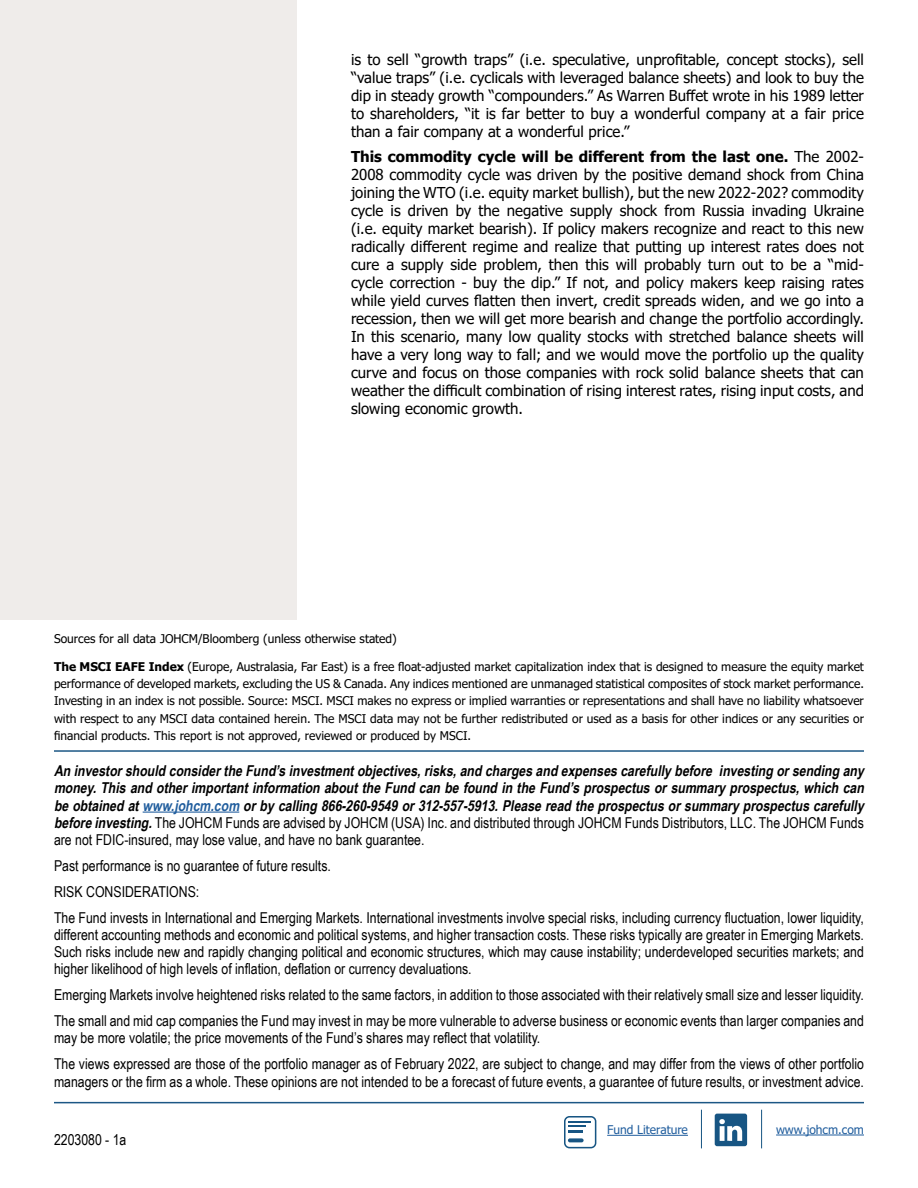
<style>
.page{position:relative;width:918px;height:1188px;background:#fff}
.page>*{position:absolute;margin:0;border:0;box-sizing:border-box;transform-origin:0 0}
.t1{font:15px/18px "Tahoma";color:#000;text-align:justify}
.t2{font:15px/26px "Arial Narrow";color:#000}
.t3{font:italic 700 15px/17.2px "Arial Narrow";color:#000}
.t4{font:12px/17.2px "Tahoma";color:#000;text-align:justify}
.t5{font:12px "Tahoma";color:#215e9e}
.s1{font-weight:700}
.s2{color:#215e9e}
.s3{font-weight:400;font-style:normal}
</style>
<div class="page">
<hr style="left:143px;top:812px;width:96px;height:1px;background:#215e9e">
<hr style="left:54px;top:750px;width:810px;height:2px;background:#1c5785">
<hr style="left:54px;top:1102px;width:810px;height:1px;background:#1c5785">
<svg style="left:715px;top:1114px;width:32px;height:32px"></svg>
<hr style="left:776px;top:1135px;width:88px;height:1px;background:#215e9e">
<hr style="left:761px;top:1110px;width:1px;height:38px;background:#175583">
<div style="left:0;top:0;width:297px;height:620px;background:#efecea"></div>
<hr style="left:701px;top:1110px;width:1px;height:38px;background:#175583">
<svg style="left:564px;top:1116px;width:32px;height:32px"></svg>
<hr style="left:607px;top:1135px;width:81px;height:1px;background:#215e9e">
<p class="t1" style="left:351px;top:52px;width:515px">is to sell “growth traps” (i.e. speculative, unprofitable, concept stocks), sell “value traps” (i.e. cyclicals with leveraged balance sheets) and look to buy the dip in steady growth “compounders.” As Warren Buffet wrote in his 1989 letter to shareholders, “it is far better to buy a wonderful company at a fair price than a fair company at a wonderful price.”</p>
<p class="t1" style="left:351px;top:149px;width:515px"><span class="s1">This commodity cycle will be different from the last one.</span> The 2002- 2008 commodity cycle was driven by the positive demand shock from China joining the WTO (i.e. equity market bullish), but the new 2022-202? commodity cycle is driven by the negative supply shock from Russia invading Ukraine (i.e. equity market bearish). If policy makers recognize and react to this new radically different regime and realize that putting up interest rates does not cure a supply side problem, then this will probably turn out to be a “mid&shy;cycle correction - buy the dip.” If not, and policy makers keep raising rates while yield curves flatten then invert, credit spreads widen, and we go into a recession, then we will get more bearish and change the portfolio accordingly.<br>In this scenario, many low quality stocks with stretched balance sheets will have a very long way to fall; and we would move the portfolio up the quality curve and focus on those companies with rock solid balance sheets that can weather the difficult combination of rising interest rates, rising input costs, and slowing economic growth.</p>
<p class="t4" style="left:54px;top:630px;width:344px">Sources for all data JOHCM/Bloomberg (unless otherwise stated)</p>
<p class="t4" style="left:54px;top:658px;width:811px"><span class="s1">The MSCI EAFE Index</span> (Europe, Australasia, Far East) is a free float-adjusted market capitalization index that is designed to measure the equity market performance of developed markets, excluding the US &amp; Canada. Any indices mentioned are unmanaged statistical composites of stock market performance.<br>Investing in an index is not possible. Source: MSCI. MSCI makes no express or implied warranties or representations and shall have no liability whatsoever with respect to any MSCI data contained herein. The MSCI data may not be further redistributed or used as a basis for other indices or any securities or financial products. This report is not approved, reviewed or produced by MSCI.</p>
<p class="t3" style="left:54px;top:761px;width:815px">An investorshould considertheFund’sinvestmentobjectives,risks,and chargesand expensescarefullybefore investing orsending any money.Thisand otherimportantinformation abouttheFund can befound in theFund’sprospectusorsummaryprospectus,which can beobtained at<span class="s2">www.johcm.com</span> orbycalling 866-260-9549or312-557-5913.Pleaseread theprospectusorsummaryprospectuscarefully beforeinvesting.<span class="s3">The JOHCM Funds are advised by JOHCM (USA) Inc. and distributed through JOHCM Funds Distributors, LLC. The JOHCM Funds are not FDIC-insured, may lose value, and have no bank guarantee.</span></p>
<p class="t2" style="left:54px;top:852px;width:811px">Past performance is no guarantee of future results.<br>RISK CONSIDERATIONS:<br>The Fund invests in International and Emerging Markets. International investments involve special risks, including currency fluctuation, lower liquidity,</p>
<p class="t2" style="left:54px;top:925px;width:811px;line-height:17.2px;text-align:justify">different accounting methods and economic and political systems, and higher transaction costs. These risks typically are greater in Emerging Markets.<br>Such risks include new and rapidly changing political and economic structures, which may cause instability; underdeveloped securities markets; and higher likelihood of high levels of inflation, deflation or currency devaluations.</p>
<p class="t2" style="left:54px;top:982px;width:811px">Emerging Markets involve heightened risks related to the same factors, in addition to those associated with their relatively small size and lesser liquidity.<br>The small and mid cap companies the Fund may invest in may be more vulnerable to adverse business or economic events than larger companies and</p>
<p class="t2" style="left:54px;top:1025px;width:811px">may be more volatile; the price movements of the Fund’s shares may reflect that volatility.<br>The views expressed are those of the portfolio manager as of February 2022, are subject to change, and may differ from the views of other portfolio</p>
<p class="t2" style="left:54px;top:1068px;width:811px">managers or the firm as a whole. These opinions are not intended to be a forecast of future events, a guarantee of future results, or investment advice.</p>
<p class="t5" style="left:776px;top:1122px;width:89px">www.johcm.com</p>
<p class="t2" style="left:54px;top:1126px;width:74px">2203080 - 1a</p>
<p class="t5" style="left:607px;top:1122px;width:82px">Fund Literature</p>
</div>
